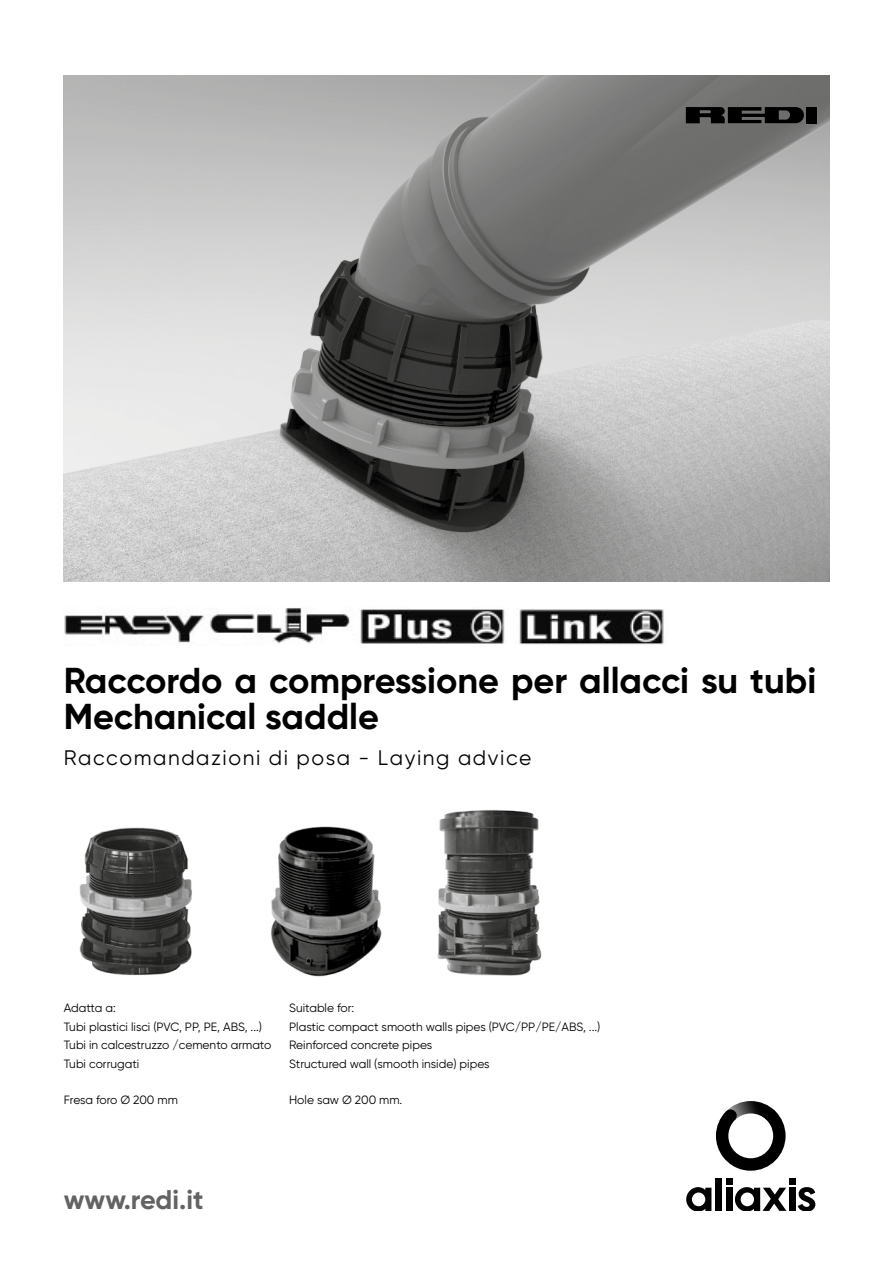
<style>
.page{position:relative;width:893px;height:1263px;background:#fff}
.page>*{position:absolute;margin:0;border:0;box-sizing:border-box;transform-origin:0 0}
.t1{font:700 36px/36px "Gilroy";color:#000}
.t2{font:700 27px "Gilroy";color:#646363}
.t3{font:21px "Gilroy";letter-spacing:.075em;color:#000}
.t4{font:12px/18.5px "Gilroy";color:#000}
</style>
<div class="page">
<svg style="left:798px;top:1187px;width:17px;height:24px"></svg>
<div style="left:726px;top:1188px;width:6px;height:23px;background:#000"></div>
<div style="left:726px;top:1178px;width:6px;height:7px;background:#000"></div>
<div style="left:789px;top:1188px;width:6px;height:23px;background:#000"></div>
<div style="left:789px;top:1178px;width:6px;height:7px;background:#000"></div>
<div style="left:716px;top:1178px;width:6px;height:33px;background:#000"></div>
<svg style="left:686px;top:1187px;width:25px;height:24px"></svg>
<svg style="left:735px;top:1187px;width:51px;height:24px"></svg>
<svg style="left:716px;top:1101px;width:70px;height:70px"></svg>
<img style="left:64px;top:75px;width:765px;height:506px">
<img style="left:271px;top:826px;width:111px;height:151px">
<img style="left:437px;top:810px;width:105px;height:166px">
<img style="left:79px;top:827px;width:113px;height:149px">
<div style="left:806px;top:107px;width:10px;height:16px;background:#000"></div>
<svg style="left:686px;top:107px;width:118px;height:16px;background:#1a1a1a"></svg>
<img style="left:64px;top:608px;width:441px;height:36px">
<img style="left:519px;top:609px;width:146px;height:36px">
<h1 class="t1" style="left:64px;top:662px;width:754px">Raccordo a compressione per allacci su tubi<br>Mechanical saddle</h1>
<h3 class="t3" style="left:64px;top:745px;width:469px">Raccomandazioni di posa - Laying advice</h3>
<p class="t4" style="left:64px;top:998px;width:209px">Adatta a:<br>Tubi plastici lisci (PVC, PP, PE, ABS, ...)<br>Tubi in calcestruzzo /cemento armato<br>Tubi corrugati</p>
<p class="t4" style="left:64px;top:1091px;width:116px">Fresa foro Ø 200 mm</p>
<p class="t4" style="left:289px;top:998px;width:313px">Suitable for:<br>Plastic compact smooth walls pipes (PVC/PP/PE/ABS, ...)<br>Reinforced concrete pipes<br>Structured wall (smooth inside) pipes</p>
<p class="t4" style="left:289px;top:1091px;width:115px">Hole saw Ø 200 mm.</p>
<h2 class="t2" style="left:64px;top:1183px;width:141px">www.redi.it</h2>
</div>
